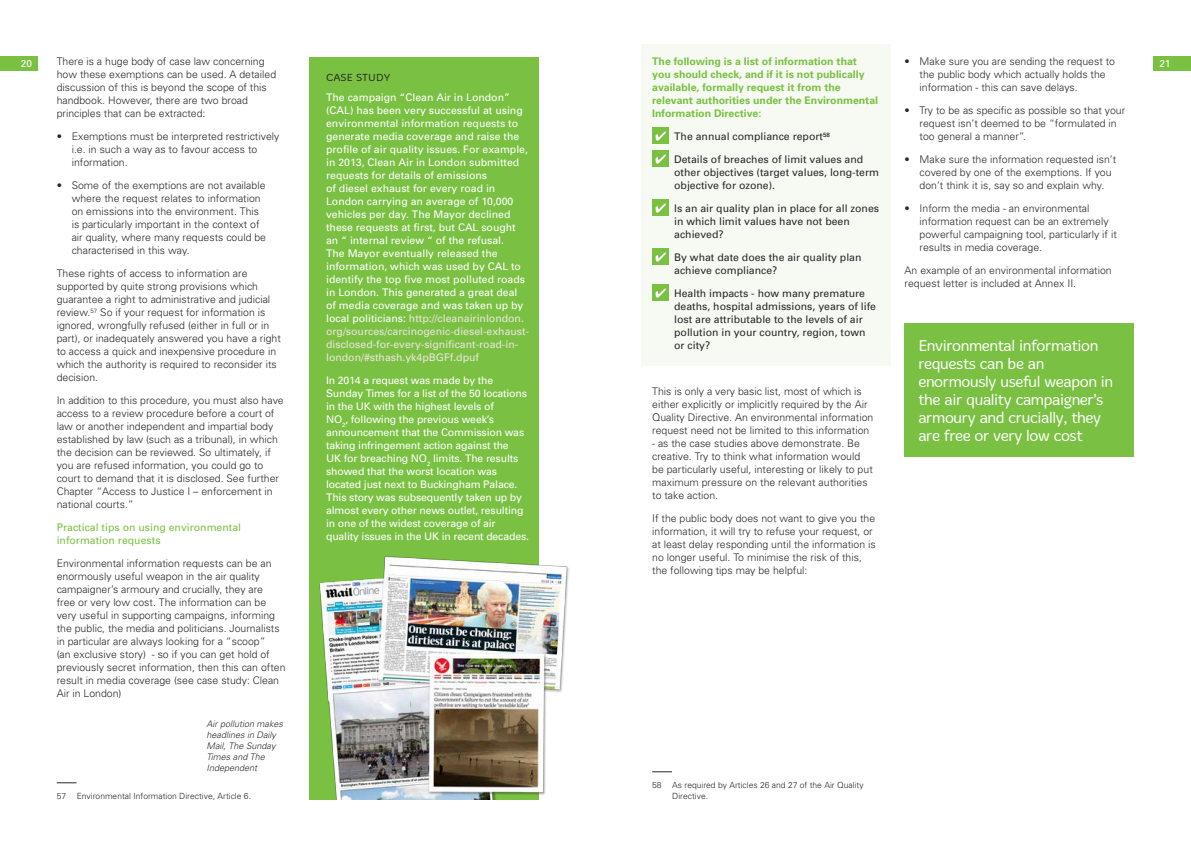
<style>
.page{position:relative;width:1191px;height:842px;background:#fff}
.page>*{position:absolute;margin:0;border:0;box-sizing:border-box;transform-origin:0 0}
.t1{font:300 16px/18px "Merge";letter-spacing:-.025em;color:#fff}
.t2{font:300 10.5px/13px "Univers";color:#292829}
.t3{font:10.5px/13px "Univers";color:#fff}
.t4{font:10.5px/13px "Univers";color:#292829}
.t5{font:700 10.5px/13px "Univers";color:#7ac143}
.t6{font:10.5px/13px "Univers";color:#7ac143}
.t7{font:300 10.5px "Merge";color:#292829}
.t8{font:10px "Univers";color:#fff}
.t9{font:italic 300 9px/11px "Univers";color:#292829}
.t10{font:300 8.5px/11px "Univers";color:#292829}
.s1{color:#ede4df}
</style>
<div class="page">
<div style="left:1153px;top:57px;width:38px;height:14px;background:#7ac143"></div>
<div style="left:0;top:57px;width:38px;height:14px;background:#7ac143"></div>
<div style="left:309px;top:57px;width:230px;height:742px;background:#7ac143"></div>
<svg style="left:57px;top:783px;width:20px;height:1px"></svg>
<img style="left:319px;top:556px;width:251px;height:243px">
<div style="left:641px;top:44px;width:250px;height:322px;background:#f6faf2"></div>
<div style="left:652px;top:128px;width:16px;height:16px;background:#7ac143"></div>
<svg style="left:655px;top:131px;width:10px;height:10px"></svg>
<div style="left:652px;top:151px;width:16px;height:16px;background:#7ac143"></div>
<svg style="left:655px;top:154px;width:10px;height:10px"></svg>
<div style="left:652px;top:200px;width:16px;height:16px;background:#7ac143"></div>
<svg style="left:655px;top:203px;width:10px;height:10px"></svg>
<div style="left:652px;top:249px;width:16px;height:16px;background:#7ac143"></div>
<svg style="left:655px;top:252px;width:10px;height:10px"></svg>
<div style="left:652px;top:285px;width:16px;height:16px;background:#7ac143"></div>
<svg style="left:655px;top:288px;width:10px;height:10px"></svg>
<svg style="left:652px;top:772px;width:20px;height:1px"></svg>
<div style="left:904px;top:323px;width:230px;height:134px;background:#7ac143"></div>
<p class="t5" style="left:652px;top:55px;width:227px">The following is a list of information that you should check, and if it is not publically available, formally request it from the relevant authorities under the Environmental Information Directive:</p>
<p class="t4" style="left:674px;top:125px;width:191px;line-height:23px">The annual compliance report<sup>58<br></sup>Details of breaches of limit values and</p>
<p class="t4" style="left:674px;top:166px;width:206px">other objectives (target values, long-term objective for ozone).</p>
<p class="t4" style="left:674px;top:202px;width:206px">Is an air quality plan in place for all zones in which limit values have not been achieved?</p>
<p class="t4" style="left:674px;top:251px;width:189px">By what date does the air quality plan achieve compliance?</p>
<p class="t4" style="left:674px;top:287px;width:203px">Health impacts - how many premature deaths, hospital admissions, years of life lost are attributable to the levels of air pollution in your country, region, town or city?</p>
<p class="t2" style="left:652px;top:385px;width:223px">This is only a very basic list, most of which is either explicitly or implicitly required by the Air Quality Directive. An environmental information request need not be limited to this information</p>
<p class="t2" style="left:652px;top:437px;width:222px">- as the case studies above demonstrate. Be creative. Try to think what information would be particularly useful, interesting or likely to put maximum pressure on the relevant authorities to take action.</p>
<p class="t2" style="left:652px;top:512px;width:225px">If the public body does not want to give you the information, it will try to refuse your request, or at least delay responding until the information is no longer useful. To minimise the risk of this, the following tips may be helpful:</p>
<p class="t2" style="left:57px;top:55px;width:221px">There is a huge body of case law concerning how these exemptions can be used. A detailed discussion of this is beyond the scope of this handbook. However, there are two broad principles that can be extracted:</p>
<p class="t2" style="left:72px;top:130px;width:209px;text-indent:-15px">• Exemptions must be interpreted restrictively i.e. in such a way as to favour access to information.</p>
<p class="t2" style="left:72px;top:179px;width:196px;text-indent:-15px">• Some of the exemptions are not available where the request relates to information on emissions into the environment. This is particularly important in the context of air quality, where many requests could be characterised in this way.</p>
<p class="t2" style="left:57px;top:267px;width:226px">These rights of access to information are supported by quite strong provisions which guarantee a right to administrative and judicial review.<sup>57</sup> So if your request for information is ignored, wrongfully refused (either in full or in part), or inadequately answered you have a right to access a quick and inexpensive procedure in which the authority is required to reconsider its decision.</p>
<p class="t2" style="left:57px;top:394px;width:228px">In addition to this procedure, you must also have access to a review procedure before a court of law or another independent and impartial body established by law (such as a tribunal), in which the decision can be reviewed. So ultimately, if you are refused information, you could go to court to demand that it is disclosed. See further Chapter “Access to Justice I – enforcement in national courts.”</p>
<p class="t6" style="left:57px;top:521px;width:186px">Practical tips on using environmental information requests</p>
<p class="t2" style="left:57px;top:557px;width:230px">Environmental information requests can be an enormously useful weapon in the air quality campaigner’s armoury and crucially, they are<br>free or very low cost. The information can be very useful in supporting campaigns, informing the public, the media and politicians. Journalists in particular are always looking for a “scoop”<br>(an exclusive story) - so if you can get hold of previously secret information, then this can often result in media coverage (see case study: Clean Air in London)</p>
<p class="t2" style="left:919px;top:55px;width:197px;text-indent:-15px">• Make sure you are sending the request to the public body which actually holds the information - this can save delays.</p>
<p class="t2" style="left:919px;top:104px;width:207px;text-indent:-15px">• Try to be as specific as possible so that your request isn’t deemed to be “formulated in too general a manner”.</p>
<p class="t2" style="left:919px;top:153px;width:198px;text-indent:-15px">• Make sure the information requested isn’t covered by one of the exemptions. If you don’t think it is, say so and explain why.</p>
<p class="t2" style="left:919px;top:202px;width:199px;text-indent:-15px">• Inform the media - an environmental information request can be an extremely powerful campaigning tool, particularly if it results in media coverage.</p>
<p class="t2" style="left:904px;top:264px;width:209px">An example of an environmental information request letter is included at Annex II.</p>
<p class="t8" style="left:21px;top:58px;width:13px">20</p>
<p class="t8" style="left:1159px;top:58px;width:13px">21</p>
<p class="t7" style="left:326px;top:72px;width:66px">CASE STUDY</p>
<p class="t3" style="left:326px;top:91px;width:205px">The campaign “Clean Air in London” (CAL) has been very successful at using environmental information requests to generate media coverage and raise the profile of air quality issues. For example, in 2013, Clean Air in London submitted requests for details of emissions<br>of diesel exhaust for every road in London carrying an average of 10,000 vehicles per day. The Mayor declined these requests at first, but CAL sought an “ internal review “ of the refusal.<br>The Mayor eventually released the information, which was used by CAL to identify the top five most polluted roads in London. This generated a great deal of media coverage and was taken up by local politicians: <span class="s1">http://cleanairinlondon. org/sources/carcinogenic-diesel-exhaust&shy;disclosed-for-every-significant-road-in&shy;london/#sthash.yk4pBGFf.dpuf</span></p>
<p class="t3" style="left:326px;top:374px;width:204px">In 2014 a request was made by the Sunday Times for a list of the 50 locations in the UK with the highest levels of<br>NO<sub>2</sub>, following the previous week’s announcement that the Commission was taking infringement action against the<br>UK for breaching NO<sub>2</sub> limits. The results showed that the worst location was located just next to Buckingham Palace.<br>This story was subsequently taken up by almost every other news outlet, resulting in one of the widest coverage of air quality issues in the UK in recent decades.</p>
<h1 class="t1" style="left:918px;top:337px;width:196px">Environmental information requests can be an enormously useful weapon in the air quality campaigner’s armoury and crucially, they are free or very low cost</h1>
<p class="t9" style="left:206px;top:718px;width:78px">Air pollution makes headlines in Daily<br>Mail, The Sunday<br>Times and The<br>Independent</p>
<p class="t10" style="left:57px;top:791px;width:196px">57 Environmental Information Directive, Article 6.</p>
<p class="t10" style="left:672px;top:780px;width:193px;text-indent:-20px">58 As required by Articles 26 and 27 of the Air Quality<br>Directive.</p>
</div>
